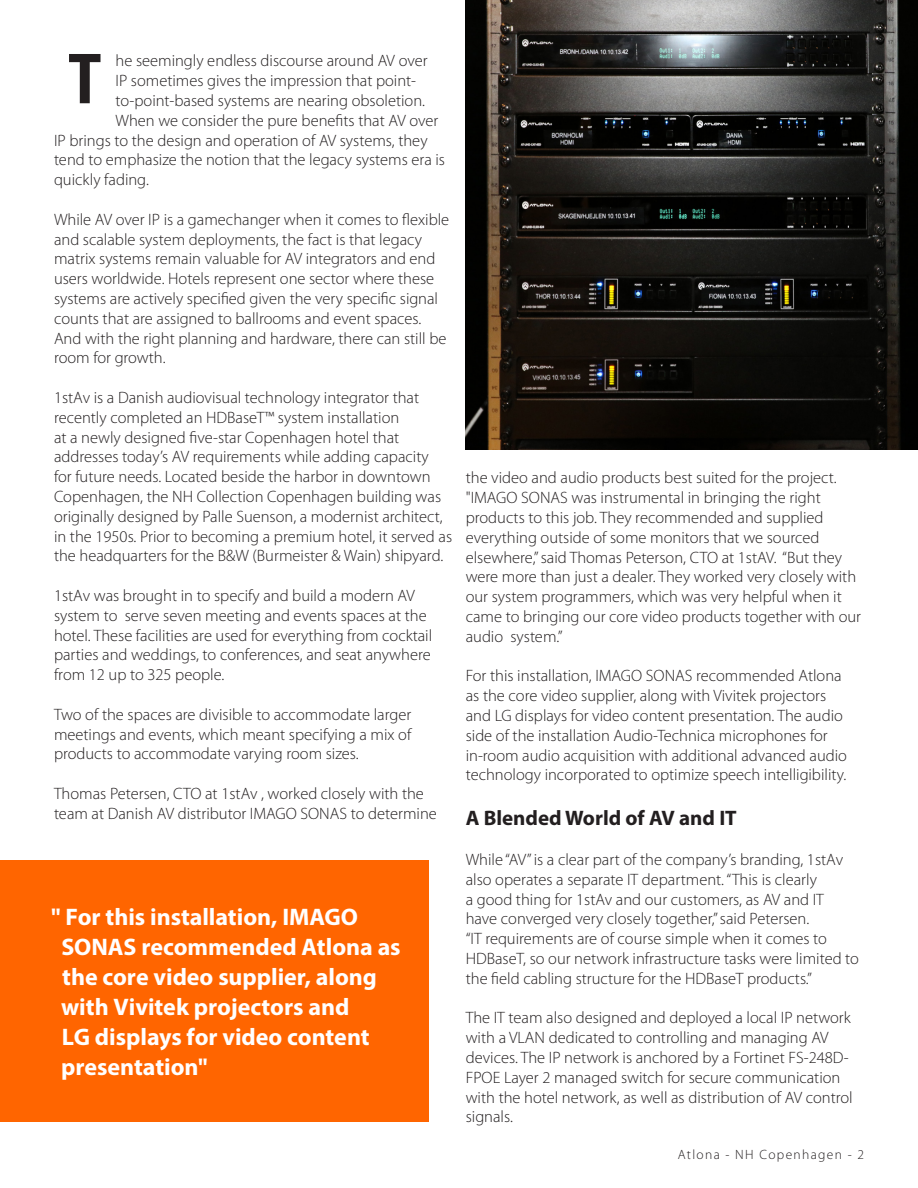
<style>
.page{position:relative;width:918px;height:1188px;background:#fff}
.page>*{position:absolute;margin:0;border:0;box-sizing:border-box;transform-origin:0 0}
.t1{font:700 condensed 69px "Helvetica Neue LTW1 G";color:#231f20}
.body_header{font:700 24px/30px "Myriad Pro";letter-spacing:-.005em;color:#fff}
.t2{font:700 21px "Myriad Pro";color:#231f20}
.t3{font:300 16.5px/19.8px "Myriad Pro";color:#231f20}
.t4{font:300 13.5px "Myriad Pro";letter-spacing:.1em;color:#231f20}
</style>
<div class="page">
<div style="left:0;top:860px;width:429px;height:262px;background:#ff6500"></div>
<img style="left:466px;top:0;width:452px;height:450px">
<p class="t1" style="left:68px;top:37px;width:35px">T</p>
<p class="t3" style="left:116px;top:51px;width:314px">he seemingly endless discourse around AV over</p>
<p class="t3" style="left:116px;top:71px;width:302px">IP sometimes gives the impression that point-</p>
<p class="t3" style="left:116px;top:91px;width:311px">to-point-based systems are nearing obsoletion.</p>
<p class="t3" style="left:116px;top:111px;width:324px">When we consider the pure benefits that AV over</p>
<p class="t3" style="left:54px;top:130px;width:375px">IP brings to the design and operation of AV systems, they</p>
<p class="t3" style="left:54px;top:150px;width:393px">tend to emphasize the notion that the legacy systems era is</p>
<p class="t3" style="left:54px;top:170px;width:96px">quickly fading.</p>
<p class="t3" style="left:54px;top:210px;width:397px">While AV over IP is a gamechanger when it comes to flexible and scalable system deployments, the fact is that legacy matrix systems remain valuable for AV integrators and end users worldwide. Hotels represent one sector where these systems are actively specified given the very specific signal counts that are assigned to ballrooms and event spaces.<br>And with the right planning and hardware, there can still be room for growth.</p>
<p class="t3" style="left:54px;top:388px;width:400px">1stAv is a Danish audiovisual technology integrator that recently completed an HDBaseT™ system installation<br>at a newly designed five-star Copenhagen hotel that addresses today’s AV requirements while adding capacity<br>for future needs. Located beside the harbor in downtown Copenhagen, the NH Collection Copenhagen building was originally designed by Palle Suenson, a modernist architect, in the 1950s. Prior to becoming a premium hotel, it served as the headquarters for the B&amp;W (Burmeister &amp; Wain) shipyard.</p>
<p class="t3" style="left:54px;top:586px;width:380px">1stAv was brought in to specify and build a modern AV system to serve seven meeting and events spaces at the hotel. These facilities are used for everything from cocktail parties and weddings, to conferences, and seat anywhere from 12 up to 325 people.</p>
<p class="t3" style="left:54px;top:705px;width:359px;text-align:justify">Two of the spaces are divisible to accommodate larger meetings and events, which meant specifying a mix of products to accommodate varying room sizes.</p>
<p class="t3" style="left:54px;top:784px;width:384px">Thomas Petersen, CTO at 1stAv , worked closely with the team at Danish AV distributor IMAGO SONAS to determine</p>
<p class="body_header" style="left:61px;top:901px;width:341px;text-indent:-10px">" For this installation, IMAGO<br>SONAS recommended Atlona as the core video supplier, along with Vivitek projectors and<br>LG displays for video content presentation"</p>
<p class="t3" style="left:466px;top:468px;width:372px">the video and audio products best suited for the project.</p>
<p class="t3" style="left:466px;top:488px;width:397px">"IMAGO SONAS was instrumental in bringing the right products to this job. They recommended and supplied everything outside of some monitors that we sourced elsewhere,” said Thomas Peterson, CTO at 1stAV. “But they were more than just a dealer. They worked very closely with our system programmers, which was very helpful when it came to bringing our core video products together with our audio system.”</p>
<p class="t3" style="left:466px;top:666px;width:383px">For this installation, IMAGO SONAS recommended Atlona as the core video supplier, along with Vivitek projectors and LG displays for video content presentation. The audio side of the installation Audio-Technica microphones for in-room audio acquisition with additional advanced audio technology incorporated to optimize speech intelligibility.</p>
<p class="t2" style="left:466px;top:805px;width:273px">A Blended World of AV and IT</p>
<p class="t3" style="left:466px;top:850px;width:395px">While “AV” is a clear part of the company’s branding, 1stAv also operates a separate IT department. “This is clearly<br>a good thing for 1stAv and our customers, as AV and IT have converged very closely together,” said Petersen.<br>“IT requirements are of course simple when it comes to HDBaseT, so our network infrastructure tasks were limited to the field cabling structure for the HDBaseT products.”</p>
<p class="t3" style="left:466px;top:1008px;width:388px">The IT team also designed and deployed a local IP network with a VLAN dedicated to controlling and managing AV devices. The IP network is anchored by a Fortinet FS-248D-FPOE Layer 2 managed switch for secure communication with the hotel network, as well as distribution of AV control signals.</p>
<p class="t4" style="left:678px;top:1147px;width:188px">Atlona - NH Copenhagen - 2</p>
</div>
